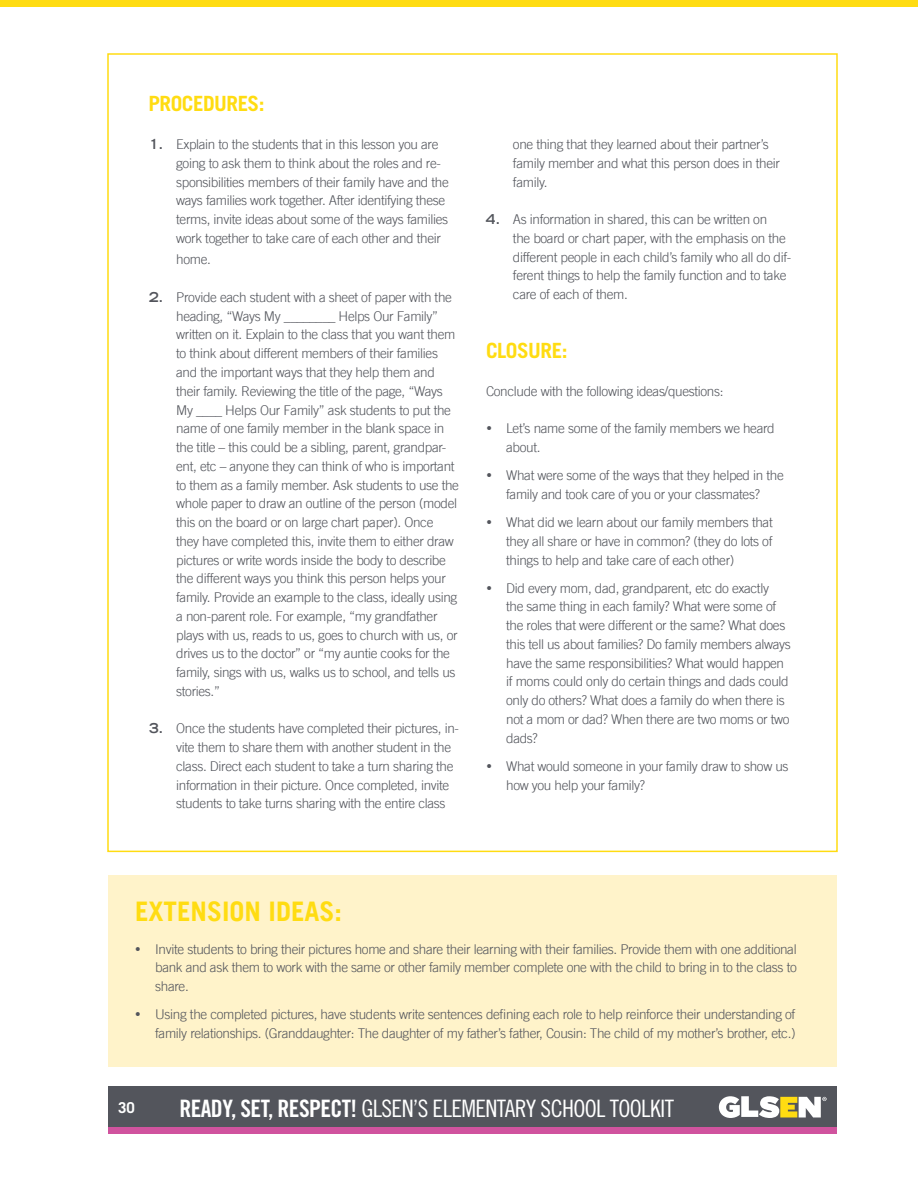
<style>
.page{position:relative;width:918px;height:1188px;background:#fff}
.page>*{position:absolute;margin:0;border:0;box-sizing:border-box;transform-origin:0 0}
.t1{font:700 27px "Trade Gothic LT";color:#ffdc12}
.t2{font:24px "Trade Gothic Cond Eighteen";letter-spacing:-.025em;color:#fff}
.t3{font:700 21px "Trade Gothic";letter-spacing:-.025em;color:#ffdc12}
.t4{font:700 15px "Trade Gothic";color:#fff}
.t5{font:300 13.5px/18.8px "Trade Gothic LT";letter-spacing:-.025em;color:#53555c}
.s1{font-weight:700;font-stretch:expanded}
.s2{font-family:"Trade Gothic Bold Cond Twenty"}
</style>
<div class="page">
<div style="left:108px;top:1087px;width:729px;height:40px;background:#53555c"></div>
<div style="left:108px;top:1127px;width:729px;height:7px;background:#d0539e"></div>
<svg style="left:719px;top:1096px;width:108px;height:22px"></svg>
<div style="left:0;top:0;width:918px;height:7px;background:#ffdc12"></div>
<div style="left:108px;top:875px;width:729px;height:191px;background:#fff3ca"></div>
<h3 class="t3" style="left:148px;top:90px;width:118px">PROCEDURES:</h3>
<p class="t5" style="left:176px;top:135px;width:274px;text-indent:-27px"><span class="s1">1.</span> Explain to the students that in this lesson you are going to ask them to think about the roles and re&shy;sponsibilities members of their family have and the ways families work together. After identifying these terms, invite ideas about some of the ways families work together to take care of each other and their</p>
<p class="t5" style="left:176px;top:250px;width:36px">home.</p>
<p class="t5" style="left:176px;top:288px;width:284px;text-indent:-27px"><span class="s1">2.</span> Provide each student with a sheet of paper with the heading, “Ways My ________ Helps Our Family” written on it. Explain to the class that you want them to think about different members of their families and the important ways that they help them and their family. Reviewing the title of the page, “Ways My ____ Helps Our Family” ask students to put the name of one family member in the blank space in the title – this could be a sibling, parent, grandpar&shy;ent, etc – anyone they can think of who is important to them as a family member. Ask students to use the whole paper to draw an outline of the person (model this on the board or on large chart paper). Once they have completed this, invite them to either draw pictures or write words inside the body to describe the different ways you think this person helps your family. Provide an example to the class, ideally using a non-parent role. For example, “my grandfather plays with us, reads to us, goes to church with us, or drives us to the doctor” or “my auntie cooks for the family, sings with us, walks us to school, and tells us stories.”</p>
<p class="t5" style="left:176px;top:719px;width:284px;text-indent:-27px"><span class="s1">3.</span> Once the students have completed their pictures, in&shy;vite them to share them with another student in the class. Direct each student to take a turn sharing the information in their picture. Once completed, invite students to take turns sharing with the entire class</p>
<p class="t5" style="left:513px;top:135px;width:268px">one thing that they learned about their partner’s family member and what this person does in their family.</p>
<p class="t5" style="left:513px;top:210px;width:280px;text-indent:-27px"><span class="s1">4.</span> As information in shared, this can be written on<br>the board or chart paper, with the emphasis on the different people in each child’s family who all do dif&shy;ferent things to help the family function and to take care of each of them.</p>
<h3 class="t3" style="left:486px;top:338px;width:83px">CLOSURE:</h3>
<p class="t5" style="left:486px;top:381px;width:239px">Conclude with the following ideas/questions:</p>
<p class="t5" style="left:506px;top:419px;width:270px">Let’s name some of the family members we heard about.</p>
<p class="t5" style="left:506px;top:466px;width:279px">What were some of the ways that they helped in the family and took care of you or your classmates?</p>
<p class="t5" style="left:506px;top:513px;width:268px;text-align:justify">What did we learn about our family members that they all share or have in common? (they do lots of things to help and take care of each other)</p>
<p class="t5" style="left:506px;top:578px;width:286px">Did every mom, dad, grandparent, etc do exactly<br>the same thing in each family? What were some of the roles that were different or the same? What does this tell us about families? Do family members always have the same responsibilities? What would happen if moms could only do certain things and dads could only do others? What does a family do when there is not a mom or dad? When there are two moms or two dads?</p>
<p class="t5" style="left:506px;top:756px;width:284px">What would someone in your family draw to show us how you help your family?</p>
<h1 class="t1" style="left:135px;top:895px;width:44px">EXTENSION</h1>
<h1 class="t1" style="left:269px;top:895px;width:14px">IDEAS</h1>
<h1 class="t1" style="left:335px;top:895px;width:9px">:</h1>
<p class="t5" style="left:155px;top:939px;width:643px;text-align:justify">Invite students to bring their pictures home and share their learning with their families. Provide them with one additional bank and ask them to work with the same or other family member complete one with the child to bring in to the class to share.</p>
<p class="t5" style="left:155px;top:1005px;width:642px">Using the completed pictures, have students write sentences defining each role to help reinforce their understanding of family relationships. (Granddaughter: The daughter of my father’s father, Cousin: The child of my mother’s brother, etc.)</p>
<p class="t4" style="left:118px;top:1098px;width:18px">30</p>
<h2 class="t2" style="left:179px;top:1094px;width:496px"><span class="s2">READY, SET, RESPECT!</span> GLSEN’S ELEMENTARY SCHOOL TOOLKIT</h2>
</div>
